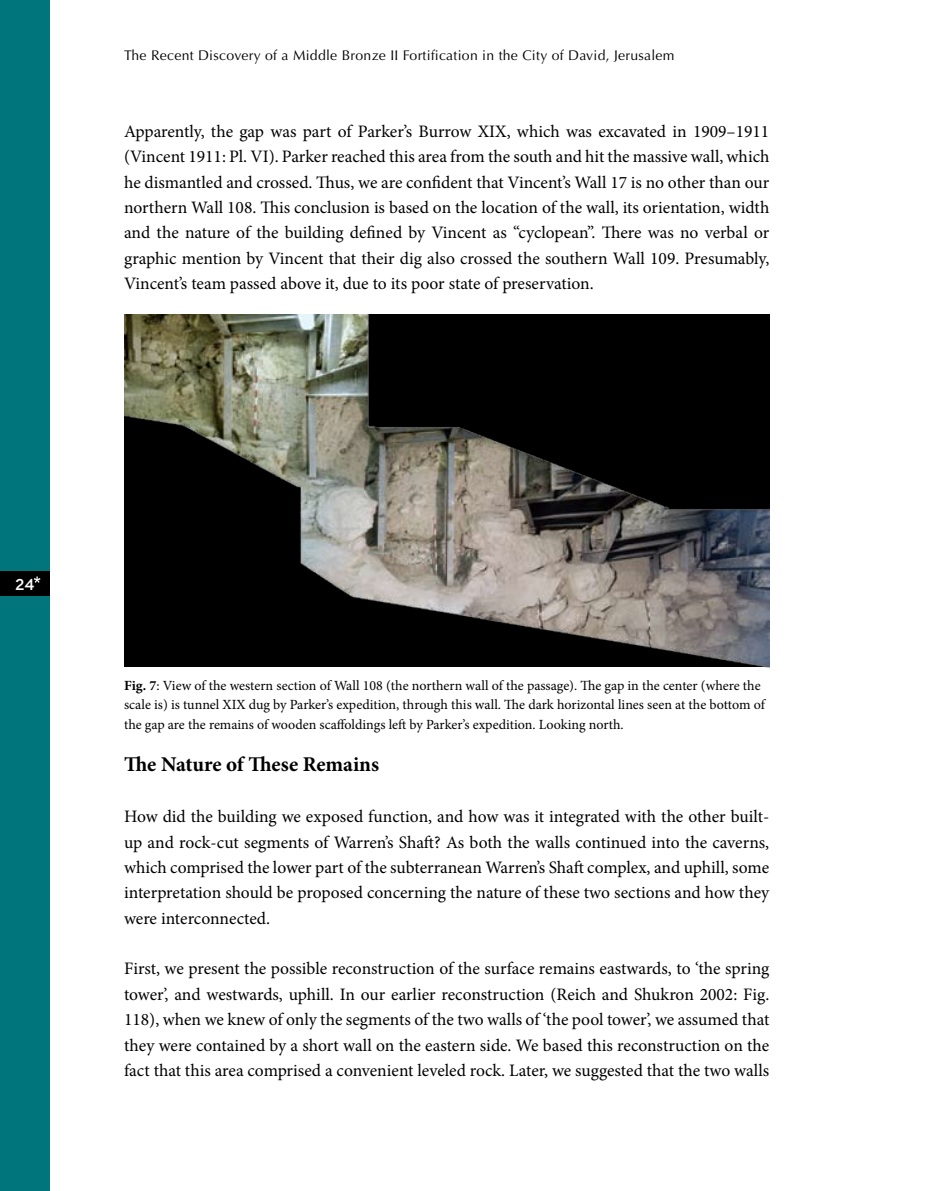
<style>
.page{position:relative;width:943px;height:1191px;background:#fff}
.page>*{position:absolute;margin:0;border:0;box-sizing:border-box;transform-origin:0 0}
.t1{font:700 21px "Minion Pro";letter-spacing:-.005em;color:#000}
.t2{font:21px "Arial Hebrew";color:#fff}
.t3{font:17.5px/25.4px "Minion Pro";color:#000;text-align:justify}
.t4{font:14px/19.2px "Minion Pro";color:#000}
.t5{font:14px "Optima";letter-spacing:.02em;color:#000}
.s1{font-weight:700}
</style>
<div class="page">
<div style="left:0;top:0;width:50px;height:1191px;background:#00757b"></div>
<div style="left:0;top:570px;width:50px;height:25px;background:#000"></div>
<svg style="left:34px;top:576px;width:6px;height:7px"></svg>
<img style="left:124px;top:314px;width:645px;height:354px">
<p class="t5" style="left:124px;top:47px;width:552px">The Recent Discovery of a Middle B ronze II Fortification in the City of David, Jerusalem</p>
<p class="t3" style="left:124px;top:119px;width:646px">Apparently, the gap was part of Parker’s Burrow XIX, which was excavated in 1909–1911 (Vincent 1911: Pl. VI). Parker reached this area from the south and hit the massive wall, which he dismantled and crossed. Thus, we are confident that Vincent’s Wall 17 is no other than our northern Wall 108. This conclusion is based on the location of the wall, its orientation, width and the nature of the building defined by Vincent as “cyclopean”. There was no verbal or graphic mention by Vincent that their dig also crossed the southern Wall 109. Presumably, Vincent’s team passed above it, due to its poor state of preservation.</p>
<p class="t2" style="left:15px;top:574px;width:21px">24</p>
<p class="t4" style="left:124px;top:676px;width:642px"><span class="s1">Fig. 7</span>: View of the western section of Wall 108 (the northern wall of the passage). The gap in the center (where the scale is) is tunnel XIX dug by Parker’s expedition, through this wall. The dark horizontal lines seen at the bottom of the gap are the remains of wooden scaffoldings left by Parker’s expedition. Looking north.</p>
<p class="t1" style="left:124px;top:750px;width:256px">The Nature of These Remains</p>
<p class="t3" style="left:124px;top:804px;width:646px">How did the building we exposed function, and how was it integrated with the other built&shy;up and rock-cut segments of Warren’s Shaft? As both the walls continued into the caverns, which comprised the lower part of the subterranean Warren’s Shaft complex, and uphill, some interpretation should be proposed concerning the nature of these two sections and how they were interconnected.</p>
<p class="t3" style="left:124px;top:956px;width:646px">First, we present the possible reconstruction of the surface remains eastwards, to ‘the spring tower’, and westwards, uphill. In our earlier reconstruction (Reich and Shukron 2002: Fig.<br>118), when we knew of only the segments of the two walls of ‘the pool tower’, we assumed that they were contained by a short wall on the eastern side. We based this reconstruction on the fact that this area comprised a convenient leveled rock. Later, we suggested that the two walls</p>
</div>
